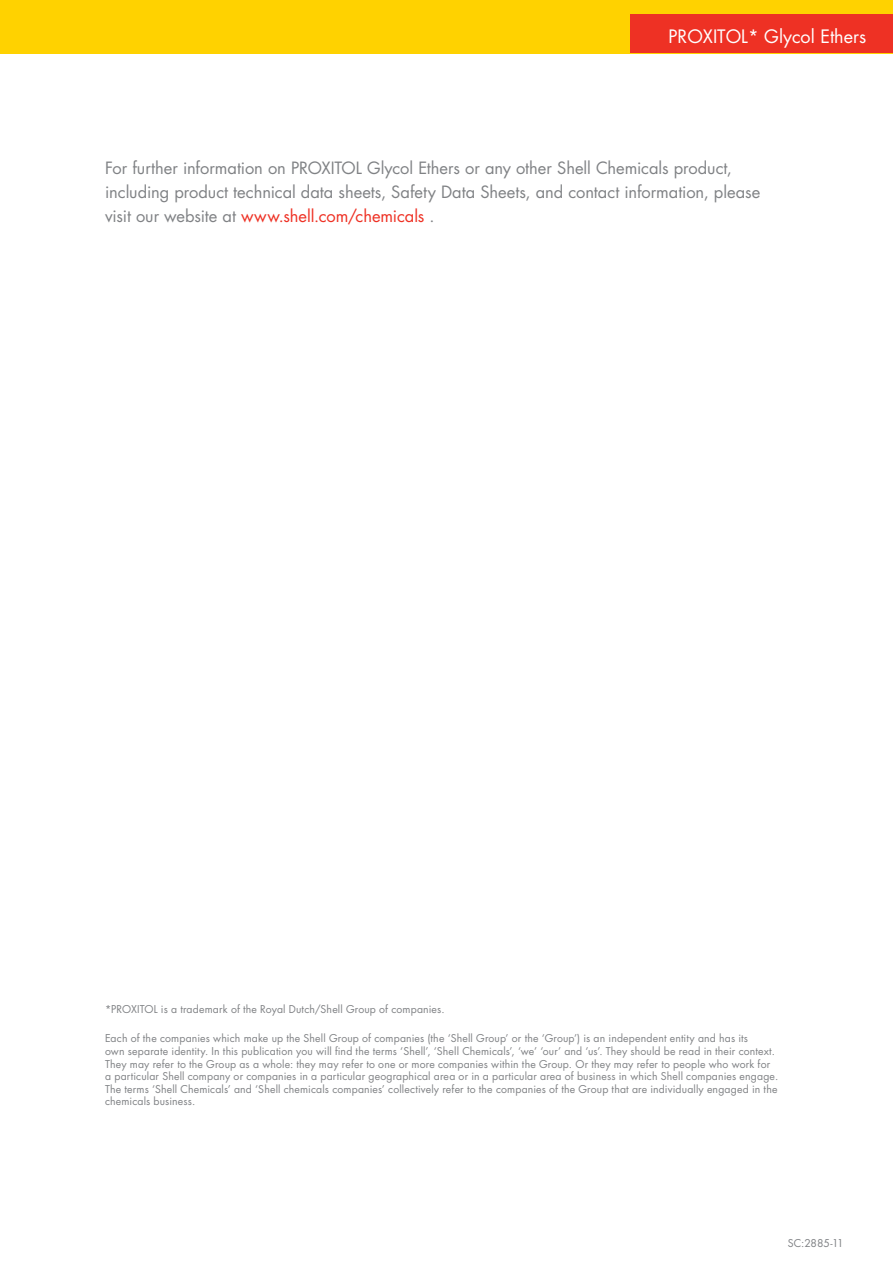
<style>
.page{position:relative;width:893px;height:1263px;background:#fff}
.page>*{position:absolute;margin:0;border:0;box-sizing:border-box;transform-origin:0 0}
.t1{font:18px "Futura";color:#fff}
.t2{font:16.5px/24px "Futura";color:#808285}
.t3{font:10.5px/12.6px "Futura";letter-spacing:.015em;color:#808285}
.s1{color:#ee3124}
</style>
<div class="page">
<div style="left:0;top:0;width:893px;height:53px;background:#ffd200"></div>
<div style="left:630px;top:14px;width:263px;height:39px;background:#ee3124"></div>
<h1 class="t1" style="left:668px;top:24px;width:199px">Proxitol* Glycol Ethers</h1>
<h2 class="t2" style="left:105px;top:155px;width:204px">For further information on PROXITOL</h2>
<h2 class="t2" style="left:105px;top:155px;width:657px;text-indent:262px">Glycol Ethers or any other Shell Chemicals product, including product technical data sheets, Safety Data Sheets, and contact information, please visit our website at <span class="s1">www.shell.com/chemicals</span> .</h2>
<p class="t3" style="left:105px;top:1002px;width:19px">*PROXITOL</p>
<p class="t3" style="left:161px;top:1002px;width:285px">is a trademark of the Royal Dutch/Shell Group of companies.</p>
<p class="t3" style="left:105px;top:1032px;width:675px">Each of the companies which make up the Shell Group of companies (the ‘Shell Group’ or the ‘Group’) is an independent entity and has its<br>own separate identity. I n this publication you will find the terms ‘Shell’, ‘Shell Chemicals’, ‘we’ ‘our’ and ‘us’. They should be read in their context.<br>They may refer to the Group as a whole: they may refer to one or more companies within the Group. Or they may refer to people who work for a particular Shell company or companies in a particular geographical area or in a particular area of business in which Shell companies engage.<br>The terms ‘Shell Chemicals’ and ‘Shell chemicals companies’ collectively refer to the companies of the Group that are individually engaged in the chemicals business.</p>
<p class="t3" style="left:788px;top:1236px;width:57px">SC:2885-11</p>
</div>
